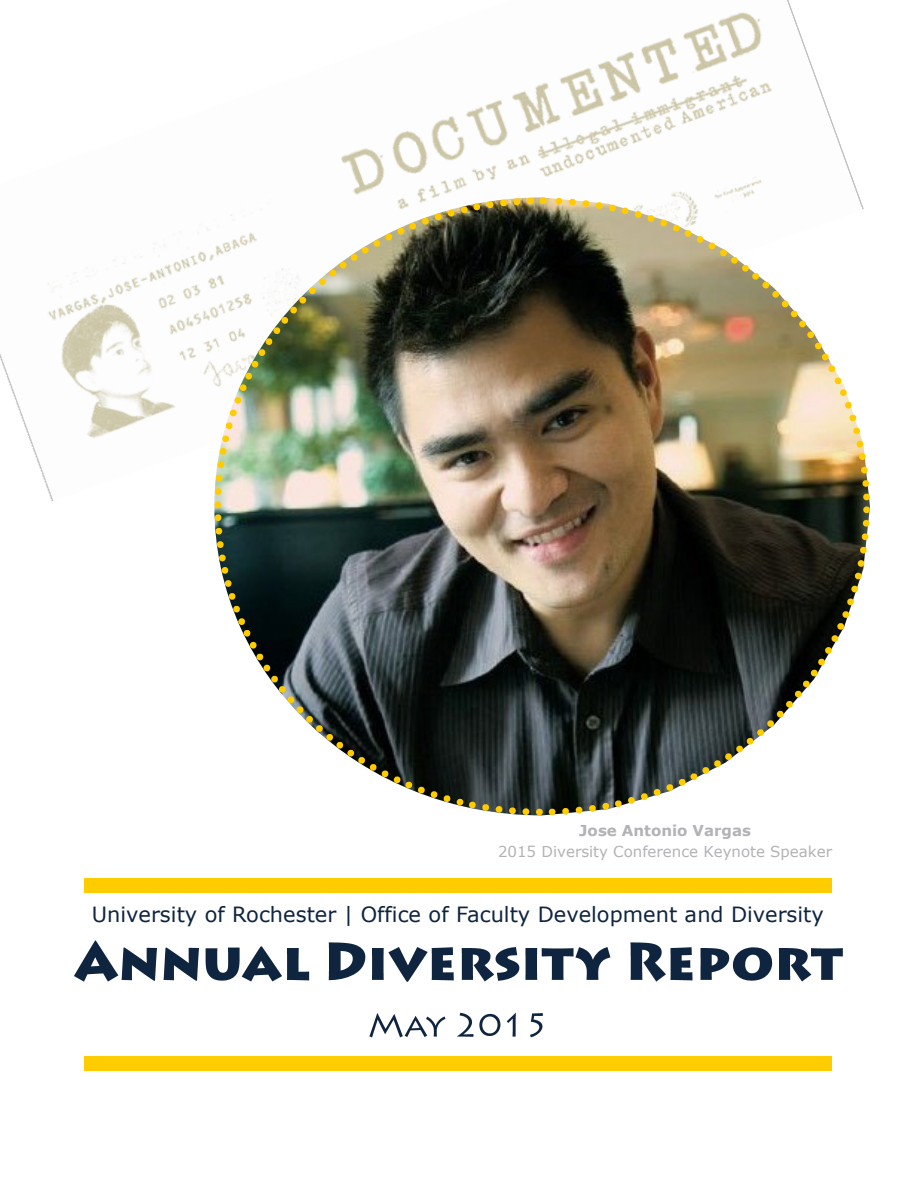
<style>
.page{position:relative;width:918px;height:1188px;background:#fff}
.page>*{position:absolute;margin:0;border:0;box-sizing:border-box;transform-origin:0 0}
.t1{font:21px "Verdana";color:#0f243e}
.t2{font:15px "Verdana";color:#b2b3b7}
.t3{font:700 15px "Verdana";color:#b2b3b7}
</style>
<div class="page">
<img style="left:75px;top:940px;width:768px;height:42px">
<img style="left:369px;top:1012px;width:174px;height:26px">
<div style="left:84px;top:878px;width:748px;height:15px;background:#fc0"></div>
<div style="left:84px;top:1056px;width:748px;height:15px;background:#fc0"></div>
<img style="left:0;top:0;width:860px;height:502px">
<img style="left:215px;top:197px;width:655px;height:618px">
<p class="t3" style="left:579px;top:820px;width:173px">Jose Antonio Vargas</p>
<p class="t2" style="left:498px;top:842px;width:336px">2015 Diversity Conference Keynote Speaker</p>
<p class="t1" style="left:92px;top:900px;width:734px">University of Rochester | Office of Faculty Development and Diversity</p>
</div>
